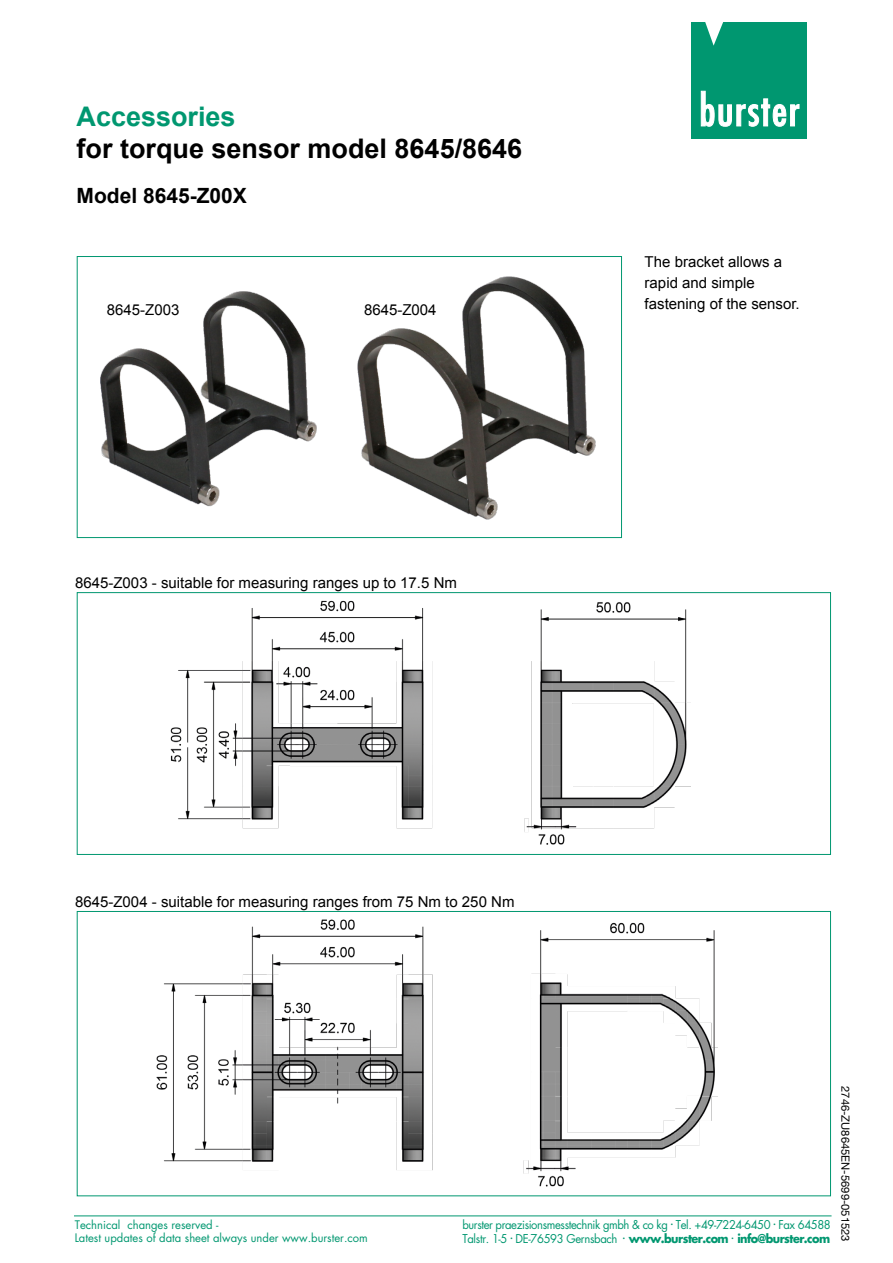
<style>
.page{position:relative;width:893px;height:1263px;background:#fff}
.page>*{position:absolute;margin:0;border:0;box-sizing:border-box;transform-origin:0 0}
.t1{font:700 27px "Arial";color:#000}
.t2{font:700 27px "Arial";color:#009770}
.t3{font:700 21px "Arial";color:#000}
.t4{font:15px/21px "Arial";color:#000}
.t5{font:11.85px/13.5px "Futura LT";letter-spacing:-.035em;color:#009770;scale:.95 1}
.t6{font:11.55px/13.5px "Futura LT";color:#009770}
.t7{font:11.25px "Helvetica Neue LT";color:#000}
.s1{font-weight:700}
</style>
<div class="page">
<div style="left:77px;top:256px;width:545px;height:282px;border:1px solid #009770"></div>
<div style="left:77px;top:592px;width:754px;height:263px;border:1px solid #009770"></div>
<img style="left:357px;top:276px;width:239px;height:244px">
<img style="left:100px;top:291px;width:217px;height:216px">
<div style="left:691px;top:22px;width:116px;height:117px;background:#009770"></div>
<svg style="left:705px;top:22px;width:19px;height:24px"></svg>
<svg style="left:700px;top:90px;width:100px;height:37px"></svg>
<hr style="left:74px;top:1215px;width:757px;height:1px;background:#009770">
<img style="left:170px;top:600px;width:521px;height:245px">
<img style="left:156px;top:919px;width:562px;height:268px">
<h1 class="t2" style="left:77px;top:98px;width:161px">Accessories</h1>
<h1 class="t1" style="left:77px;top:131px;width:447px">for torque sensor model 8645/8646</h1>
<h2 class="t3" style="left:77px;top:182px;width:172px">Model 8645-Z00X</h2>
<p class="t4" style="left:107px;top:299px;width:74px">8645-Z003</p>
<p class="t4" style="left:364px;top:299px;width:74px">8645-Z004</p>
<p class="t4" style="left:75px;top:572px;width:383px">8645-Z003 - suitable for measuring ranges up to 17.5 Nm</p>
<p class="t4" style="left:645px;top:251px;width:157px">The bracket allows a rapid and simple fastening of the sensor.</p>
<p class="t4" style="left:75px;top:891px;width:441px">8645-Z004 - suitable for measuring ranges from 75 Nm to 250 Nm</p>
<p class="t6" style="left:75px;top:1218px;width:295px">Technical changes reserved -<br>Latest updates of data sheet always under www.burster.com</p>
<p class="t5" style="left:462px;top:1218px;width:389px">burster praezisionsmesstechnik gmbh &amp; co kg <sup>.</sup> Tel. +49-7224-6450 <sup>.</sup> Fax 64588<br>Talstr. 1-5 <sup>.</sup> DE-76593 Gernsbach <sup>.</sup> <span class="s1">www.burster.com</span> <sup>.</sup> <span class="s1">info@burster.com</span></p>
<p class="t7" style="left:852px;top:1086px;width:157px;rotate:90deg">2746-ZU8645EN-5699-051523</p>
</div>
